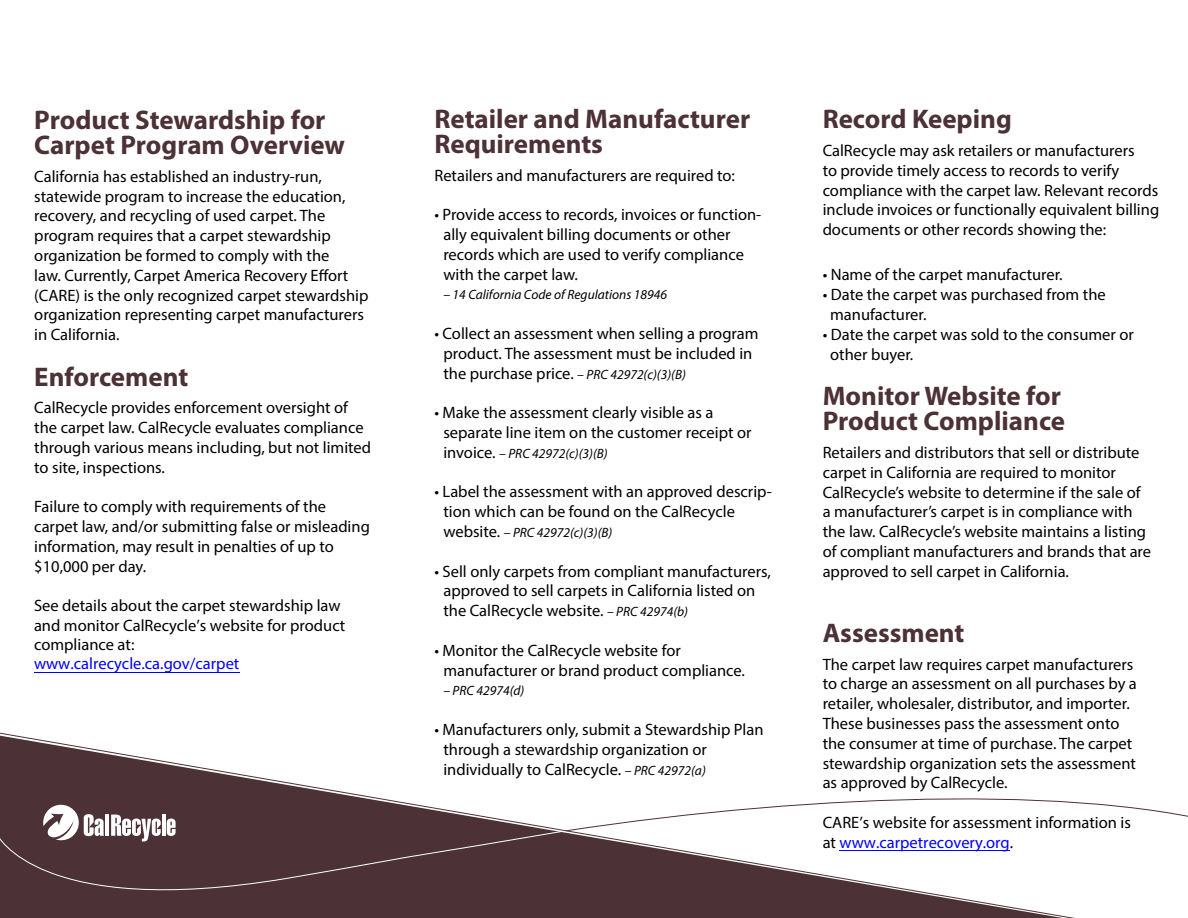
<style>
.page{position:relative;width:1188px;height:918px;background:#fff}
.page>*{position:absolute;margin:0;border:0;box-sizing:border-box;transform-origin:0 0}
.t1{font:700 27px/25.5px "Myriad Pro";color:#4c3136}
.t2{font:16.5px/19.8px "Myriad Pro";color:#000}
.t3{font:16.5px "Myriad Pro";color:#00f}
.t4{font:italic 13.5px "Myriad Pro";color:#000}
.s1{font-style:normal;font-size:16.5px}
.s2{font-style:italic;font-size:13.5px}
.s3{color:#00f}
</style>
<div class="page">
<hr style="left:34px;top:672px;width:205px;height:1px;background:#00f">
<svg style="left:1097px;top:803px;width:91px;height:14px"></svg>
<svg style="left:0;top:732px;width:1097px;height:186px"></svg>
<svg style="left:42px;top:802px;width:62px;height:28px"></svg>
<hr style="left:105px;top:815px;width:3px;height:21px;background:#fff">
<svg style="left:111px;top:815px;width:50px;height:15px"></svg>
<hr style="left:162px;top:815px;width:4px;height:21px;background:#fff">
<svg style="left:167px;top:819px;width:9px;height:11px"></svg>
<div style="left:0;top:830px;width:564px;height:88px;background:#4c3136"></div>
<h2 class="t1" style="left:34px;top:106px;width:312px">Product Stewardship for<br>Carpet Program Overview</h2>
<p class="t2" style="left:34px;top:166px;width:336px">California has established an industry-run, statewide program to increase the education, recovery, and recycling of used carpet. The program requires that a carpet stewardship organization be formed to comply with the<br>law. Currently, Carpet America Recovery Effort (CARE) is the only recognized carpet stewardship organization representing carpet manufacturers in California.</p>
<h2 class="t1" style="left:34px;top:363px;width:155px">Enforcement</h2>
<p class="t2" style="left:34px;top:397px;width:338px">CalRecycle provides enforcement oversight of the carpet law. CalRecycle evaluates compliance through various means including, but not limited to site, inspections.</p>
<p class="t2" style="left:34px;top:496px;width:337px">Failure to comply with requirements of the carpet law, and/or submitting false or misleading information, may result in penalties of up to $10,000 per day.</p>
<p class="t2" style="left:34px;top:595px;width:313px">See details about the carpet stewardship law and monitor CalRecycle’s website for product compliance at:</p>
<p class="t3" style="left:34px;top:654px;width:207px">www.calrecycle.ca.gov/carpet</p>
<h2 class="t1" style="left:434px;top:105px;width:317px">Retailer and Manufacturer<br>Requirements</h2>
<p class="t2" style="left:434px;top:165px;width:302px">Retailers and manufacturers are required to:</p>
<p class="t2" style="left:443px;top:205px;width:319px;text-indent:-9px">• Provide access to records, invoices or function&shy;ally equivalent billing documents or other records which are used to verify compliance with the carpet law.</p>
<p class="t4" style="left:443px;top:287px;width:225px">– 14 California Code of Regulations 18946</p>
<p class="t2" style="left:434px;top:323px;width:326px;text-align:center">• Collect an assessment when selling a program product. The assessment must be included in</p>
<p class="t4" style="left:443px;top:366px;width:244px"><span class="s1">the purchase price.</span> – PRC 42972(c)(3)(B)</p>
<p class="t2" style="left:443px;top:403px;width:310px;text-indent:-9px">• Make the assessment clearly visible as a separate line item on the customer receipt or</p>
<p class="t4" style="left:443px;top:445px;width:166px"><span class="s1">invoice.</span> – PRC 42972(c)(3)(B)</p>
<p class="t2" style="left:443px;top:482px;width:330px;text-indent:-9px">• Label the assessment with an approved descrip&shy;tion which can be found on the CalRecycle</p>
<p class="t4" style="left:443px;top:524px;width:170px"><span class="s1">website.</span> – PRC 42972(c)(3)(B)</p>
<p class="t2" style="left:443px;top:561px;width:329px;text-indent:-9px">• Sell only carpets from compliant manufacturers, approved to sell carpets in California listed on the CalRecycle website. <span class="s2">– PRC 42974(b)</span></p>
<p class="t2" style="left:443px;top:640px;width:303px;text-indent:-9px">• Monitor the CalRecycle website for manufacturer or brand product compliance.</p>
<p class="t4" style="left:443px;top:683px;width:82px">– PRC 42974(d)</p>
<p class="t2" style="left:434px;top:719px;width:331px">• Manufacturers only, submit a Stewardship Plan</p>
<h2 class="t1" style="left:823px;top:106px;width:191px">Record Keeping</h2>
<p class="t2" style="left:823px;top:140px;width:338px">CalRecycle may ask retailers or manufacturers<br>to provide timely access to records to verify compliance with the carpet law. Relevant records include invoices or functionally equivalent billing documents or other records showing the:</p>
<p class="t2" style="left:823px;top:265px;width:241px">• Name of the carpet manufacturer.</p>
<p class="t2" style="left:830px;top:285px;width:277px;text-indent:-8px">• Date the carpet was purchased from the manufacturer.</p>
<p class="t2" style="left:830px;top:324px;width:305px;text-indent:-8px">• Date the carpet was sold to the consumer or other buyer.</p>
<h2 class="t1" style="left:823px;top:382px;width:244px">Monitor Website for<br>Product Compliance</h2>
<p class="t2" style="left:823px;top:442px;width:330px">Retailers and distributors that sell or distribute carpet in California are required to monitor CalRecycle’s website to determine if the sale of a manufacturer’s carpet is in compliance with the law. CalRecycle’s website maintains a listing of compliant manufacturers and brands that are approved to sell carpet in California.</p>
<h2 class="t1" style="left:823px;top:619px;width:143px">Assessment</h2>
<p class="t2" style="left:823px;top:654px;width:316px">The carpet law requires carpet manufacturers to charge an assessment on all purchases by a retailer, wholesaler, distributor, and importer.<br>These businesses pass the assessment onto</p>
<p class="t2" style="left:443px;top:739px;width:265px">through a stewardship organization or individually to CalRecycle. <span class="s2">– PRC 42972(a)</span></p>
<p class="t2" style="left:823px;top:733px;width:315px">the consumer at time of purchase. The carpet stewardship organization sets the assessment as approved by CalRecycle.</p>
<p class="t2" style="left:823px;top:812px;width:310px">CARE’s website for assessment information is at <span class="s3">www.carpetrecovery.org</span>.</p>
</div>
